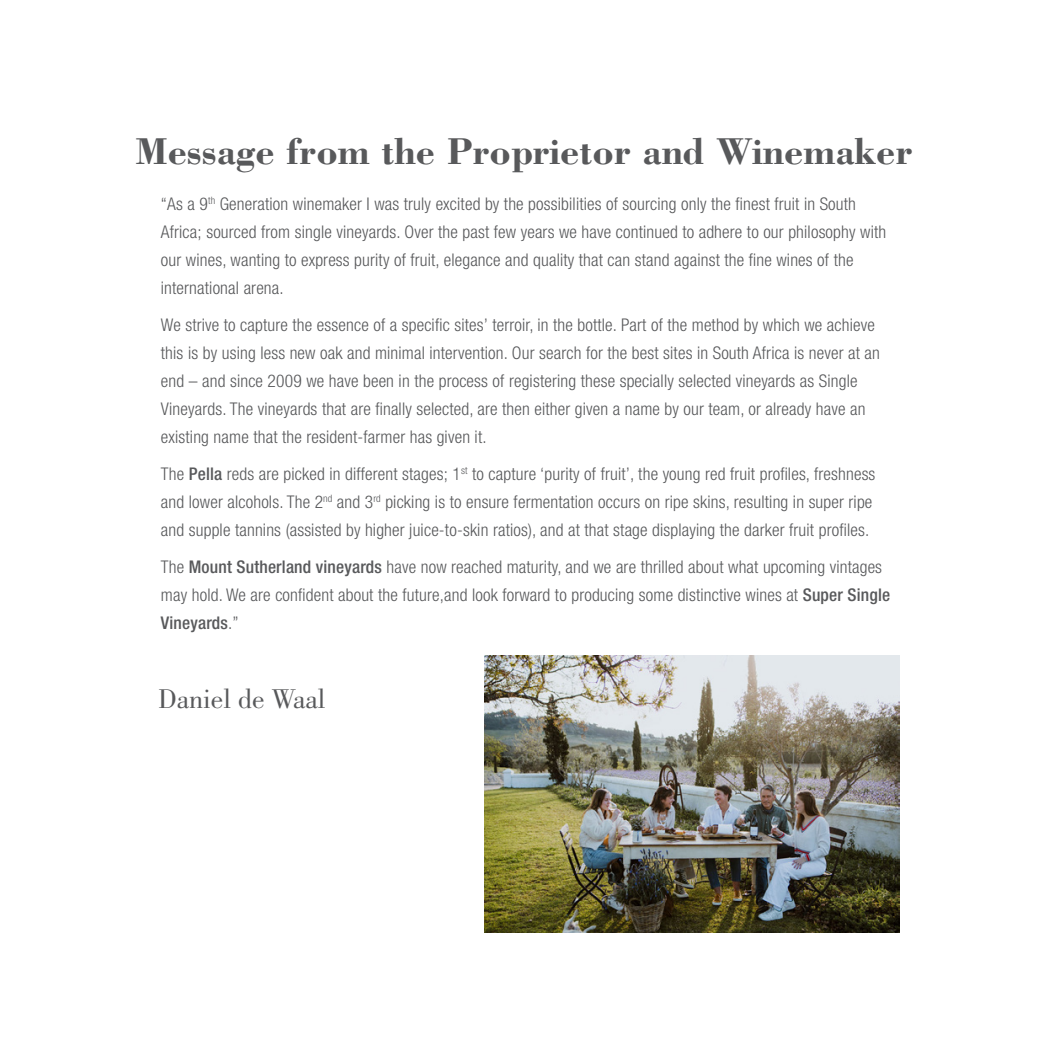
<style>
.page{position:relative;width:1042px;height:1042px;background:#fff}
.page>*{position:absolute;margin:0;border:0;box-sizing:border-box;transform-origin:0 0}
.t1{font:700 38.5px "Bodoni";color:#58595b}
.t2{font:28px "Bodoni";color:#58595b}
.t3{font:300 condensed 17.5px/28px "Helvetica Neue LT Std";letter-spacing:.01em;color:#58595b}
.s1{font-weight:500}
</style>
<div class="page">
<img style="left:485px;top:655px;width:414px;height:277px">
<h1 class="t1" style="left:136px;top:127px;width:778px">Message from the Proprietor and Winemaker</h1>
<p class="t3" style="left:161px;top:190px;width:727px">“As a 9<sup>th</sup> Generation winemaker I was truly excited by the possibilities of sourcing only the finest fruit in South Africa; sourced from single vineyards. Over the past few years we have continued to adhere to our philosophy with our wines, wanting to express purity of fruit, elegance and quality that can stand against the fine wines of the international arena.</p>
<p class="t3" style="left:161px;top:311px;width:720px">We strive to capture the essence of a specific sites’ terroir, in the bottle. Part of the method by which we achieve this is by using less new oak and minimal intervention. Our search for the best sites in South Africa is never at an end – and since 2009 we have been in the process of registering these specially selected vineyards as Single Vineyards. The vineyards that are finally selected, are then either given a name by our team, or already have an existing name that the resident-farmer has given it.</p>
<p class="t3" style="left:161px;top:459px;width:716px">The <span class="s1">Pella</span> reds are picked in different stages; 1<sup>st</sup> to capture ‘purity of fruit’, the young red fruit profiles, freshness and lower alcohols. The 2<sup>nd</sup> and 3<sup>rd</sup> picking is to ensure fermentation occurs on ripe skins, resulting in super ripe and supple tannins (assisted by higher juice-to-skin ratios), and at that stage displaying the darker fruit profiles.</p>
<p class="t3" style="left:161px;top:552px;width:731px">The <span class="s1">Mount Sutherland vineyards</span> have now reached maturity, and we are thrilled about what upcoming vintages may hold. We are confident about the future,and look forward to producing some distinctive wines at <span class="s1">Super Single<br>Vineyards</span>.”</p>
<h2 class="t2" style="left:158px;top:683px;width:169px">Daniel de Waal</h2>
</div>
